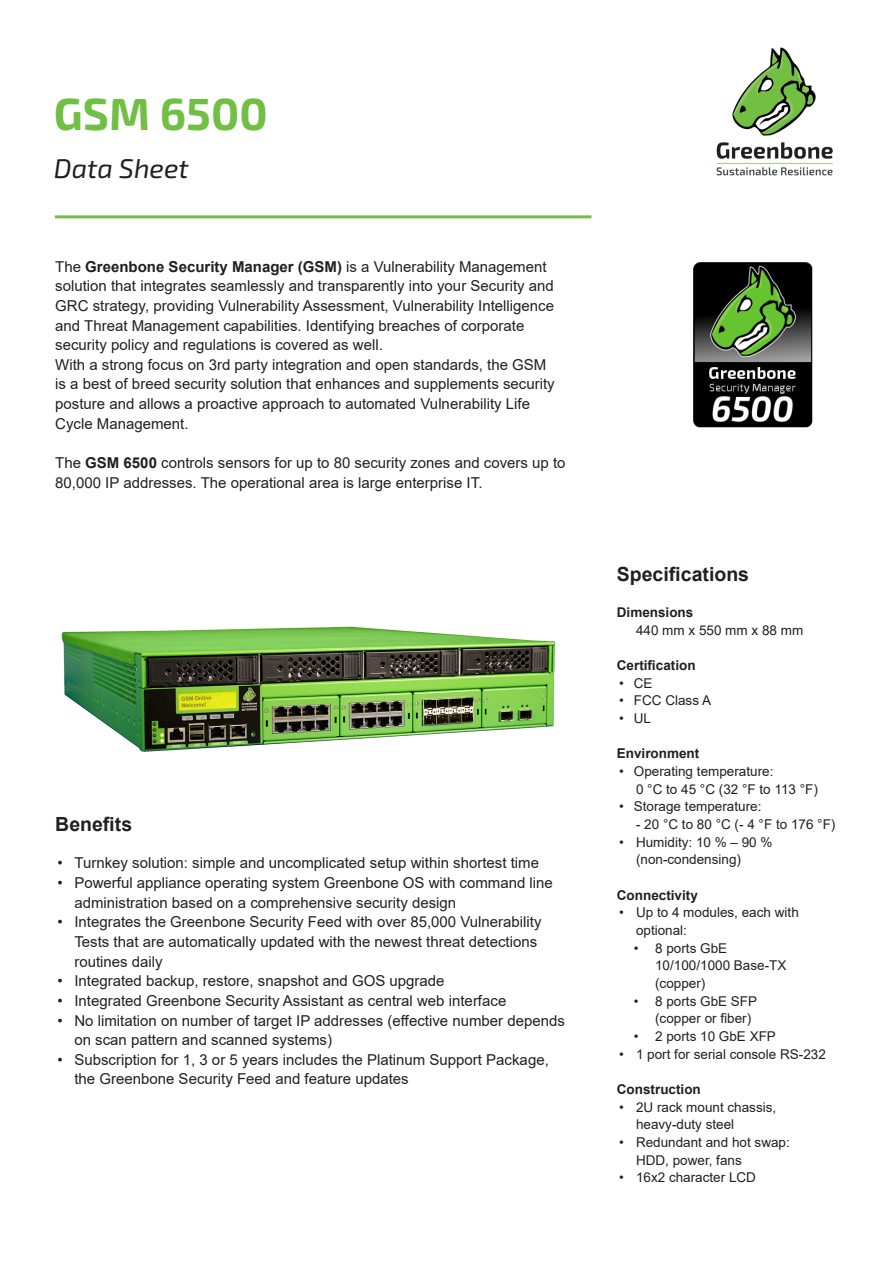
<style>
.page{position:relative;width:893px;height:1263px;background:#fff}
.page>*{position:absolute;margin:0;border:0;box-sizing:border-box;transform-origin:0 0}
.t1{font:700 45px "Greenbone";color:#71bf44}
.t2{font:italic 27px "Greenbone";color:#231f20}
.t3{font:700 19.5px "Arial";color:#231f20}
.t4{font:15px/19.6px "Arial";color:#231f20}
.t5{font:13.5px/17.7px "Arial";color:#231f20}
.t6{font:700 13.5px "Arial";color:#231f20}
.s1{font-weight:700}
</style>
<div class="page">
<img style="left:693px;top:263px;width:119px;height:164px">
<img style="left:716px;top:47px;width:117px;height:129px">
<hr style="left:55px;top:215px;width:536px;height:3px;background:#71bf44">
<img style="left:61px;top:626px;width:495px;height:126px">
<p class="t1" style="left:54px;top:84px;width:215px">GSM 6500</p>
<p class="t2" style="left:54px;top:151px;width:136px">Data Sheet</p>
<p class="t4" style="left:55px;top:256px;width:500px">The <span class="s1">Greenbone Security Manager (GSM)</span> is a Vulnerability Management solution that integrates seamlessly and transparently into your Security and GRC strategy, providing Vulnerability Assessment, Vulnerability Intelligence and Threat Management capabilities. Identifying breaches of corporate security policy and regulations is covered as well.</p>
<p class="t4" style="left:55px;top:355px;width:501px">With a strong focus on 3rd party integration and open standards, the GSM is a best of breed security solution that enhances and supplements security posture and allows a proactive approach to automated Vulnerability Life Cycle Management.</p>
<p class="t4" style="left:55px;top:453px;width:512px">The <span class="s1">GSM 6500</span> controls sensors for up to 80 security zones and covers up to<br>80,000 IP addresses. The operational area is large enterprise IT.</p>
<p class="t3" style="left:55px;top:811px;width:78px">Benefits</p>
<p class="t4" style="left:57px;top:853px;width:483px">• Turnkey solution: simple and uncomplicated setup within shortest time</p>
<p class="t4" style="left:74px;top:873px;width:480px;text-indent:-17px">• Powerful appliance operating system Greenbone OS with command line administration based on a comprehensive security design</p>
<p class="t4" style="left:74px;top:912px;width:469px;text-indent:-17px">• Integrates the Greenbone Security Feed with over 85,000 Vulnerability<br>Tests that are automatically updated with the newest threat detections routines daily</p>
<p class="t4" style="left:57px;top:971px;width:389px">• Integrated backup, restore, snapshot and GOS upgrade</p>
<p class="t4" style="left:57px;top:991px;width:450px">• Integrated Greenbone Security Assistant as central web interface</p>
<p class="t4" style="left:74px;top:1010px;width:492px;text-indent:-17px">• No limitation on number of target IP addresses (effective number depends on scan pattern and scanned systems)</p>
<p class="t4" style="left:74px;top:1050px;width:476px;text-indent:-17px">• Subscription for 1, 3 or 5 years includes the Platinum Support Package, the Greenbone Security Feed and feature updates</p>
<p class="t3" style="left:617px;top:560px;width:134px">Specifications</p>
<p class="t6" style="left:617px;top:603px;width:78px">Dimensions</p>
<p class="t5" style="left:636px;top:621px;width:169px">440 mm x 550 mm x 88 mm</p>
<p class="t6" style="left:617px;top:656px;width:80px">Certification</p>
<p class="t5" style="left:619px;top:674px;width:35px">• CE</p>
<p class="t5" style="left:619px;top:692px;width:94px">• FCC Class A</p>
<p class="t5" style="left:619px;top:709px;width:34px">• UL</p>
<p class="t6" style="left:617px;top:744px;width:84px">Environment</p>
<p class="t5" style="left:619px;top:762px;width:156px">• Operating temperature:</p>
<p class="t5" style="left:636px;top:780px;width:183px">0 °C to 45 °C (32 °F to 113 °F)</p>
<p class="t5" style="left:619px;top:798px;width:144px">• Storage temperature:</p>
<p class="t5" style="left:636px;top:815px;width:201px">- 20 °C to 80 °C (- 4 °F to 176 °F)</p>
<p class="t5" style="left:636px;top:833px;width:138px;text-indent:-17px">• Humidity: 10 % – 90 % (non-condensing)</p>
<p class="t6" style="left:617px;top:885px;width:83px">Connectivity</p>
<p class="t5" style="left:636px;top:904px;width:164px;text-indent:-17px">• Up to 4 modules, each with optional:</p>
<p class="t5" style="left:655px;top:939px;width:133px;text-indent:-21px">• 8 ports GbE<br>10/100/1000 Base-TX (copper)</p>
<p class="t5" style="left:655px;top:992px;width:104px;text-indent:-21px">• 8 ports GbE SFP (copper or fiber)</p>
<p class="t5" style="left:634px;top:1027px;width:144px">• 2 ports 10 GbE XFP</p>
<p class="t5" style="left:619px;top:1045px;width:208px">• 1 port for serial console RS-232</p>
<p class="t6" style="left:617px;top:1080px;width:85px">Construction</p>
<p class="t5" style="left:636px;top:1098px;width:142px;text-indent:-17px">• 2U rack mount chassis, heavy-duty steel</p>
<p class="t5" style="left:619px;top:1133px;width:172px">• Redundant and hot swap:</p>
<p class="t5" style="left:636px;top:1151px;width:107px">HDD, power, fans</p>
<p class="t5" style="left:619px;top:1169px;width:139px">• 16x2 character LCD</p>
</div>
